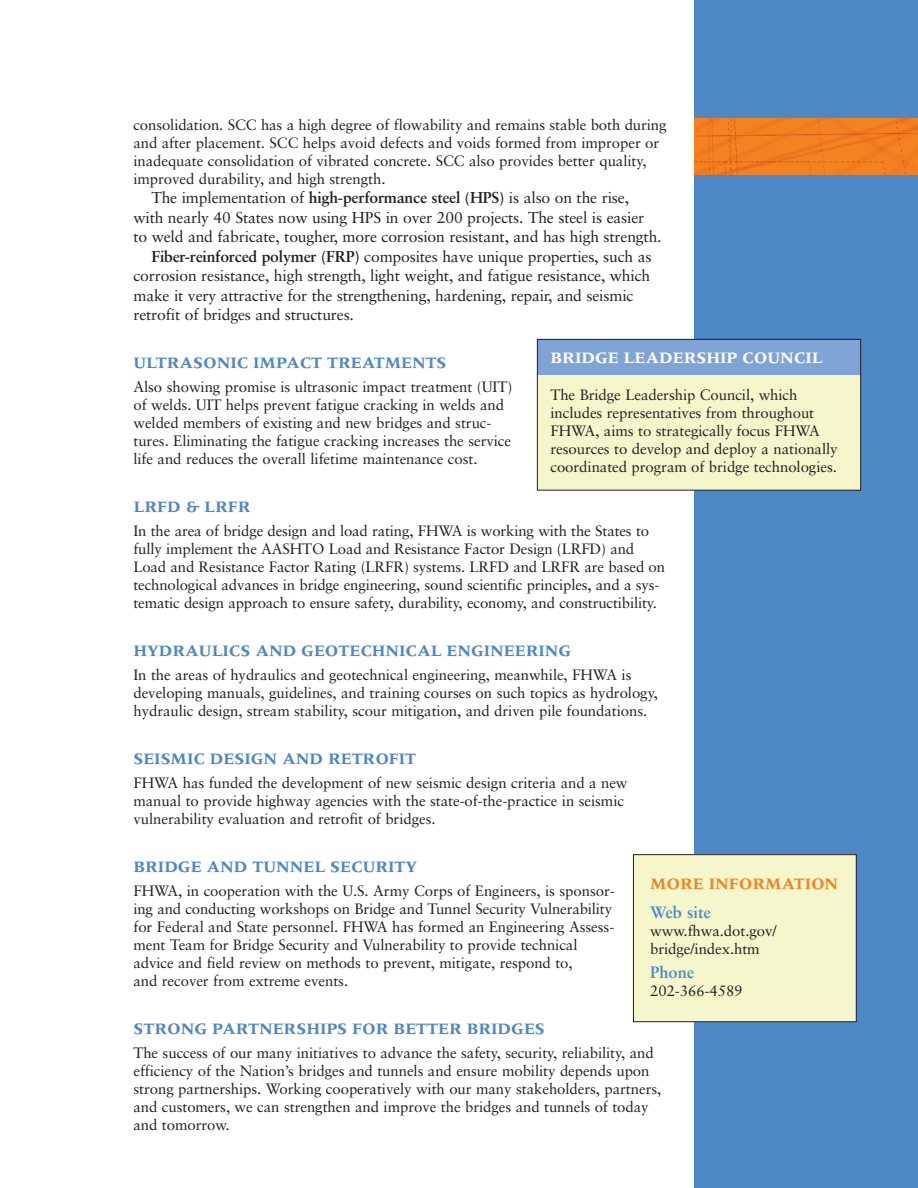
<style>
.page{position:relative;width:918px;height:1188px;background:#fff}
.page>*{position:absolute;margin:0;border:0;box-sizing:border-box;transform-origin:0 0}
.t1{font:700 16.5px "Meridien";letter-spacing:-.005em;color:#4d87c6}
.t2{font:700 16.5px "Meridien";letter-spacing:-.005em;color:#fff}
.t3{font:700 16.5px "Meridien";letter-spacing:-.005em;color:#f58220}
.t4{font:700 16.5px "Sabon";color:#4d87c6}
.t5{font:15.75px "Sabon";letter-spacing:-.01em;color:#231f20}
.t6{font:15px/18px "Sabon";letter-spacing:-.005em;color:#231f20}
.s1{font-weight:700}
</style>
<div class="page">
<div style="left:694px;top:0;width:224px;height:1188px;background:#4d87c6"></div>
<img style="left:694px;top:119px;width:224px;height:55px">
<div style="left:537px;top:339px;width:324px;height:151px;background:#f5f6cb"></div>
<div style="left:537px;top:339px;width:324px;height:36px;background:#80a3d5"></div>
<div style="left:537px;top:339px;width:324px;height:152px;border:1px solid #231f20"></div>
<div style="left:633px;top:855px;width:223px;height:167px;background:#f5f6cb"></div>
<div style="left:633px;top:854px;width:224px;height:168px;border:1px solid #231f20"></div>
<p class="t6" style="left:133px;top:117px;width:535px">consolidation. SCC has a high degree of flowability and remains stable both during and after placement. SCC helps avoid defects and voids formed from improper or inadequate consolidation of vibrated concrete. SCC also provides better quality, improved durability, and high strength.</p>
<p class="t5" style="left:151px;top:191px;width:479px">The implementation of <span class="s1">high-performance steel (HPS)</span> is also on the rise,</p>
<p class="t5" style="left:133px;top:211px;width:512px">with nearly 40 States now using HPS in over 200 projects. The steel is easier</p>
<p class="t5" style="left:133px;top:230px;width:530px">to weld and fabricate, tougher, more corrosion resistant, and has high strength.</p>
<p class="t5" style="left:151px;top:250px;width:502px"><span class="s1">Fiber-reinforced polymer (FRP)</span> composites have unique properties, such as</p>
<p class="t5" style="left:133px;top:269px;width:518px">corrosion resistance, high strength, light weight, and fatigue resistance, which</p>
<p class="t5" style="left:133px;top:289px;width:502px">make it very attractive for the strengthening, hardening, repair, and seismic</p>
<p class="t5" style="left:133px;top:308px;width:222px">retrofit of bridges and structures.</p>
<p class="t1" style="left:133px;top:357px;width:315px">ULTRASONIC IMPACT TREATMENTS</p>
<p class="t6" style="left:133px;top:380px;width:380px">Also showing promise is ultrasonic impact treatment (UIT) of welds. UIT helps prevent fatigue cracking in welds and welded members of existing and new bridges and struc&shy;tures. Eliminating the fatigue cracking increases the service life and reduces the overall lifetime maintenance cost.</p>
<p class="t1" style="left:133px;top:501px;width:119px">LRFD &amp; LRFR</p>
<p class="t6" style="left:133px;top:524px;width:533px">In the area of bridge design and load rating, FHWA is working with the States to fully implement the AASHTO Load and Resistance Factor Design (LRFD) and Load and Resistance Factor Rating (LRFR) systems. LRFD and LRFR are based on technological advances in bridge engineering, sound scientific principles, and a sys&shy;tematic design approach to ensure safety, durability, economy, and constructibility.</p>
<p class="t1" style="left:133px;top:645px;width:439px">HYDRAULICS AND GEOTECHNICAL ENGINEERING</p>
<p class="t6" style="left:133px;top:668px;width:526px">In the areas of hydraulics and geotechnical engineering, meanwhile, FHWA is developing manuals, guidelines, and training courses on such topics as hydrology, hydraulic design, stream stability, scour mitigation, and driven pile foundations.</p>
<p class="t1" style="left:133px;top:753px;width:284px">SEISMIC DESIGN AND RETROFIT</p>
<p class="t6" style="left:133px;top:776px;width:496px">FHWA has funded the development of new seismic design criteria and a new manual to provide highway agencies with the state-of-the-practice in seismic vulnerability evaluation and retrofit of bridges.</p>
<p class="t1" style="left:133px;top:861px;width:285px">BRIDGE AND TUNNEL SECURITY</p>
<p class="t6" style="left:133px;top:884px;width:483px">FHWA, in cooperation with the U.S. Army Corps of Engineers, is sponsor&shy;ing and conducting workshops on Bridge and Tunnel Security Vulnerability for Federal and State personnel. FHWA has formed an Engineering Assess&shy;ment Team for Bridge Security and Vulnerability to provide technical advice and field review on methods to prevent, mitigate, respond to,<br>and recover from extreme events.</p>
<p class="t1" style="left:133px;top:1023px;width:413px">STRONG PARTNERSHIPS FOR BETTER BRIDGES</p>
<p class="t6" style="left:133px;top:1046px;width:529px">The success of our many initiatives to advance the safety, security, reliability, and efficiency of the Nation’s bridges and tunnels and ensure mobility depends upon strong partnerships. Working cooperatively with our many stakeholders, partners, and customers, we can strengthen and improve the bridges and tunnels of today and tomorrow.</p>
<p class="t2" style="left:550px;top:351px;width:274px">BRIDGE LEADERSHIP COUNCIL</p>
<p class="t6" style="left:550px;top:387px;width:289px">The Bridge Leadership Council, which includes representatives from throughout FHWA, aims to strategically focus FHWA resources to develop and deploy a nationally coordinated program of bridge technologies.</p>
<p class="t3" style="left:650px;top:877px;width:190px">MORE INFORMATION</p>
<p class="t4" style="left:650px;top:905px;width:62px">Web site</p>
<p class="t6" style="left:650px;top:923px;width:128px">www.fhwa.dot.gov/ bridge/index.htm</p>
<p class="t4" style="left:650px;top:965px;width:46px">Phone</p>
<p class="t6" style="left:650px;top:983px;width:94px">202-366-4589</p>
</div>
